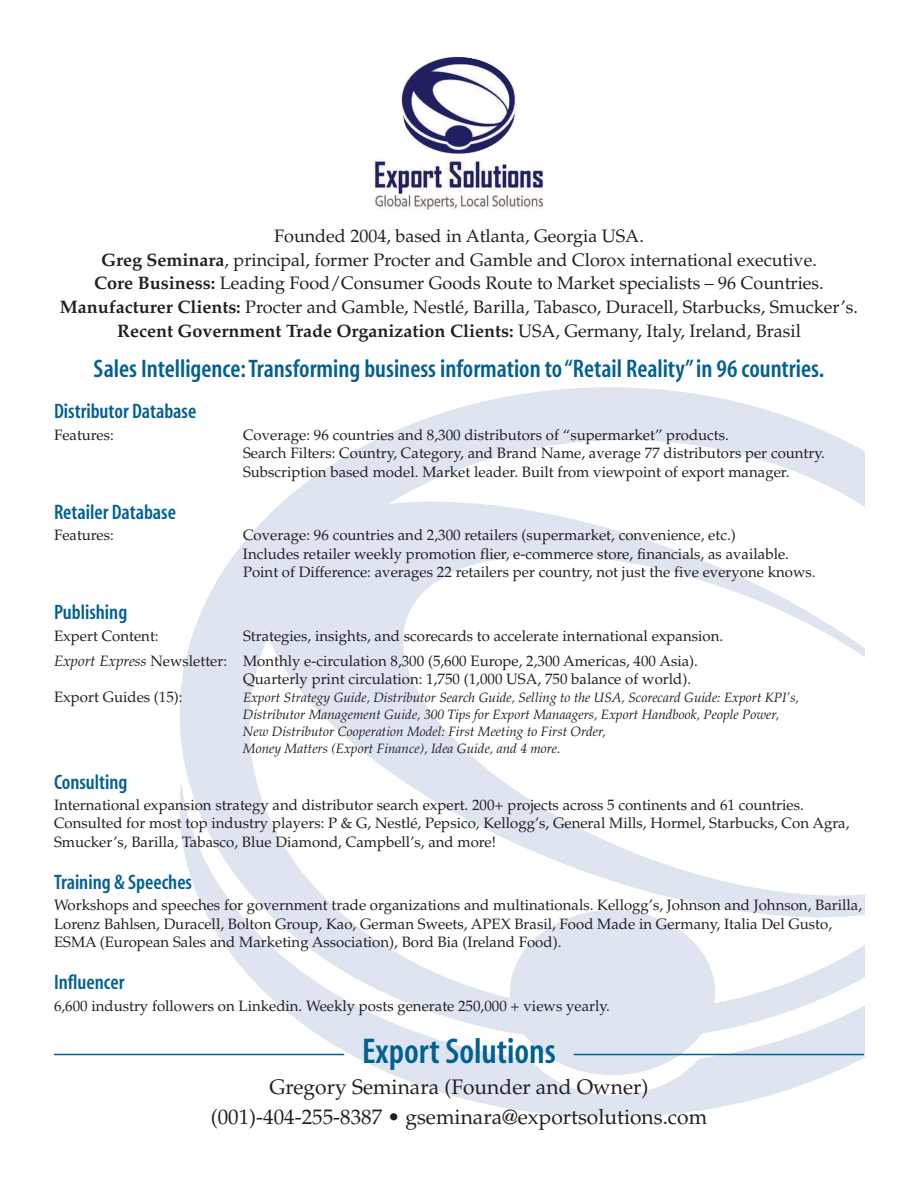
<style>
.page{position:relative;width:918px;height:1188px;background:#fff}
.page>*{position:absolute;margin:0;border:0;box-sizing:border-box;transform-origin:0 0}
.t1{font:36px "Myriad MM 565 wt 300 wd";color:#006091}
.t2{font:25.5px "Myriad MM 565 wt 300 wd";color:#006091}
.t3{font:21px "Myriad MM 565 wt 300 wd";color:#006091}
.t4{font:21px/29.7px "Palatino";color:#231f20;text-align:center}
.t5{font:18px/23.9px "Palatino";color:#231f20;text-align:center}
.t6{font:15px/18.3px "Palatino";color:#231f20}
.t7{font:italic 13.5px/17.1px "Palatino";color:#231f20}
.s1{font-weight:700}
.s2{font-style:italic}
</style>
<div class="page">
<svg style="left:394px;top:1075px;width:433px;height:42px;fill:#dee5f1"></svg>
<svg style="left:180px;top:387px;width:684px;height:688px"></svg>
<img style="left:373px;top:56px;width:171px;height:154px">
<hr style="left:54px;top:1054px;width:290px;height:1px;background:#006091">
<hr style="left:574px;top:1054px;width:290px;height:1px;background:#006091">
<p class="t5" style="left:60px;top:226px;width:800px">Founded 2004, based in Atlanta, Georgia USA.<br><span class="s1">Greg Seminara</span>, principal, former Procter and Gamble and Clorox international executive.<br><span class="s1">Core Business:</span> Leading Food/Consumer Goods Route to Market specialists – 96 Countries.<br><span class="s1">Manufacturer Clients:</span> Procter and Gamble, Nestlé, Barilla, Tabasco, Duracell, Starbucks, Smucker’s.<br><span class="s1">Recent Government Trade Organization Clients:</span> USA, Germany, Italy, Ireland, Brasil</p>
<h2 class="t2" style="left:94px;top:360px;width:732px">Sales Intelligence:Transforming business information to“Retail Reality”in 96 countries.</h2>
<h3 class="t3" style="left:54px;top:404px;width:144px">Distributor Database</h3>
<p class="t6" style="left:54px;top:428px;width:61px">Features:</p>
<p class="t6" style="left:243px;top:428px;width:583px">Coverage: 96 countries and 8,300 distributors of “supermarket” products.<br>Search Filters: Country, Category, and Brand Name, average 77 distributors per country.<br>Subscription based model. Market leader. Built from viewpoint of export manager.</p>
<h3 class="t3" style="left:54px;top:504px;width:124px">Retailer Database</h3>
<p class="t6" style="left:54px;top:528px;width:61px">Features:</p>
<p class="t6" style="left:243px;top:528px;width:574px">Coverage: 96 countries and 2,300 retailers (supermarket, convenience, etc.)<br>Includes retailer weekly promotion flier, e-commerce store, financials, as available.<br>Point of Difference: averages 22 retailers per country, not just the five everyone knows.</p>
<h3 class="t3" style="left:54px;top:604px;width:75px">Publishing</h3>
<p class="t6" style="left:54px;top:628px;width:106px">Expert Content:</p>
<p class="t6" style="left:54px;top:625px;width:671px;line-height:25px;text-indent:189px">Strategies, insights, and scorecards to accelerate international expansion.<br><span class="s2">Export Express</span> Newsletter: Monthly e-circulation 8,300 (5,600 Europe, 2,300 Americas, 400 Asia).</p>
<p class="t6" style="left:243px;top:671px;width:450px">Quarterly print circulation: 1,750 (1,000 USA, 750 balance of world).</p>
<p class="t6" style="left:54px;top:690px;width:130px">Export Guides (15):</p>
<p class="t7" style="left:243px;top:690px;width:558px">Export Strategy Guide, Distributor Search Guide, Selling to the USA, Scorecard Guide: Export KPI’s, Distributor Management Guide, 300 Tips for Export Manaagers, Export Handbook, People Power, New Distributor Cooperation Model: First Meeting to First Order,<br>Money Matters (Export Finance), Idea Guide, and 4 more.</p>
<h3 class="t3" style="left:54px;top:774px;width:75px">Consulting</h3>
<p class="t6" style="left:54px;top:798px;width:797px">International expansion strategy and distributor search expert. 200+ projects across 5 continents and 61 countries.<br>Consulted for most top industry players: P &amp; G, Nestlé, Pepsico, Kellogg’s, General Mills, Hormel, Starbucks, Con Agra,<br>Smucker’s, Barilla, Tabasco, Blue Diamond, Campbell’s, and more!</p>
<h3 class="t3" style="left:54px;top:874px;width:140px">Training &amp; Speeches</h3>
<p class="t6" style="left:54px;top:898px;width:810px">Workshops and speeches for government trade organizations and multinationals. Kellogg’s, Johnson and Johnson, Barilla,<br>Lorenz Bahlsen, Duracell, Bolton Group, Kao, German Sweets, APEX Brasil, Food Made in Germany, Italia Del Gusto,<br>ESMA (European Sales and Marketing Association), Bord Bia (Ireland Food).</p>
<h3 class="t3" style="left:54px;top:975px;width:72px">Influencer</h3>
<p class="t6" style="left:54px;top:998px;width:557px">6,600 industry followers on Linkedin. Weekly posts generate 250,000 + views yearly.</p>
<h1 class="t1" style="left:362px;top:1038px;width:195px">Export Solutions</h1>
<h3 class="t4" style="left:211px;top:1075px;width:498px">Gregory Seminara (Founder and Owner) (001)-404-255-8387 • gseminara@exportsolutions.com</h3>
</div>
